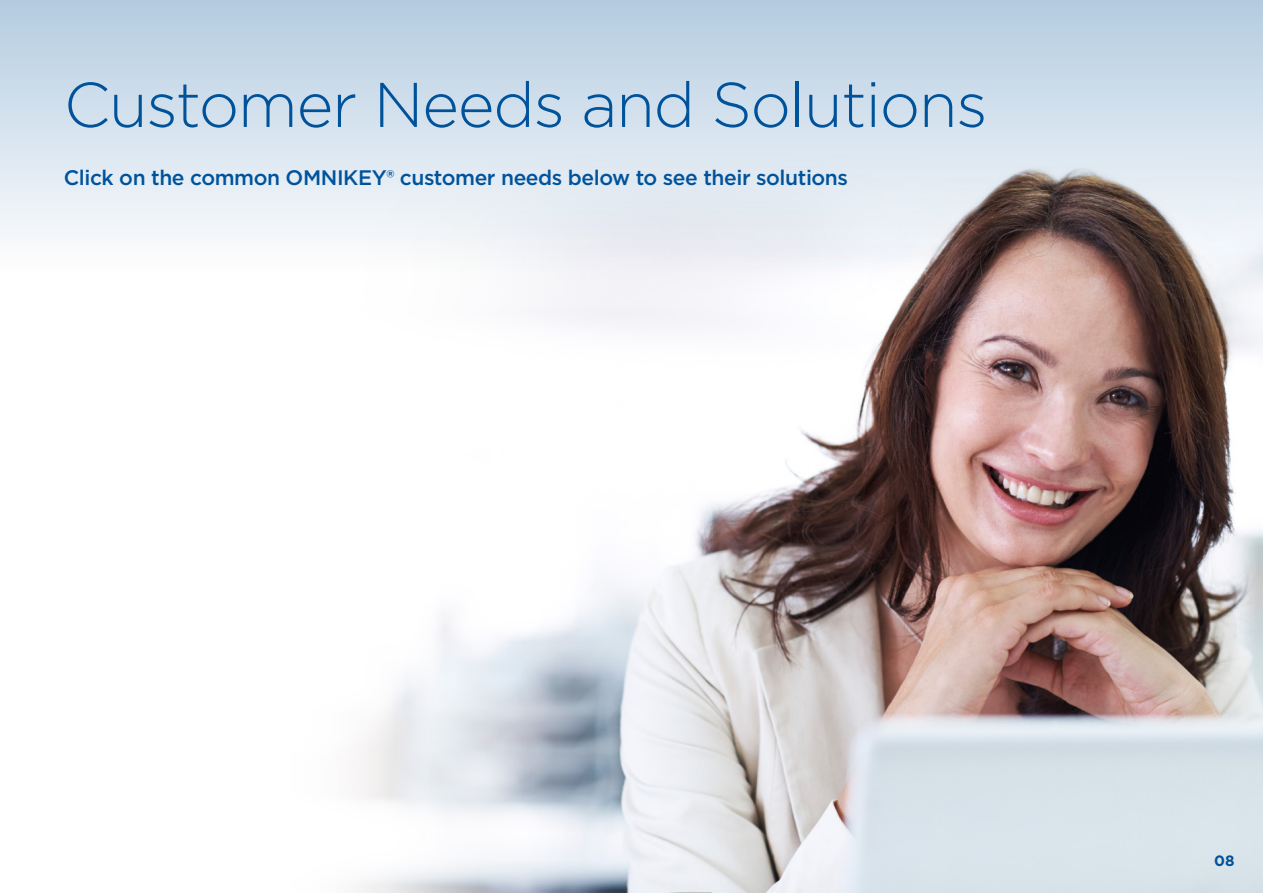
<style>
.page{position:relative;width:1263px;height:893px;background:#fff}
.page>*{position:absolute;margin:0;border:0;box-sizing:border-box;transform-origin:0 0}
.t1{font:300 63px "Gotham";letter-spacing:-.02em;color:#00539b}
.t2{font:500 21px "Gotham";letter-spacing:-.02em;color:#00539b}
.t3{font:700 15px "Gotham";color:#00539b}
</style>
<div class="page">
<img style="left:359px;top:274px;width:904px;height:619px">
<svg style="left:1px;top:0;width:1262px;height:274px;background:#cfdae4"></svg>
<h1 class="t1" style="left:64px;top:65px;width:925px">Customer Needs and Solutions</h1>
<p class="t2" style="left:64px;top:164px;width:786px">Click on the common OMNIKEY® customer needs below to see their solutions</p>
<p class="t3" style="left:1214px;top:851px;width:22px">08</p>
</div>
